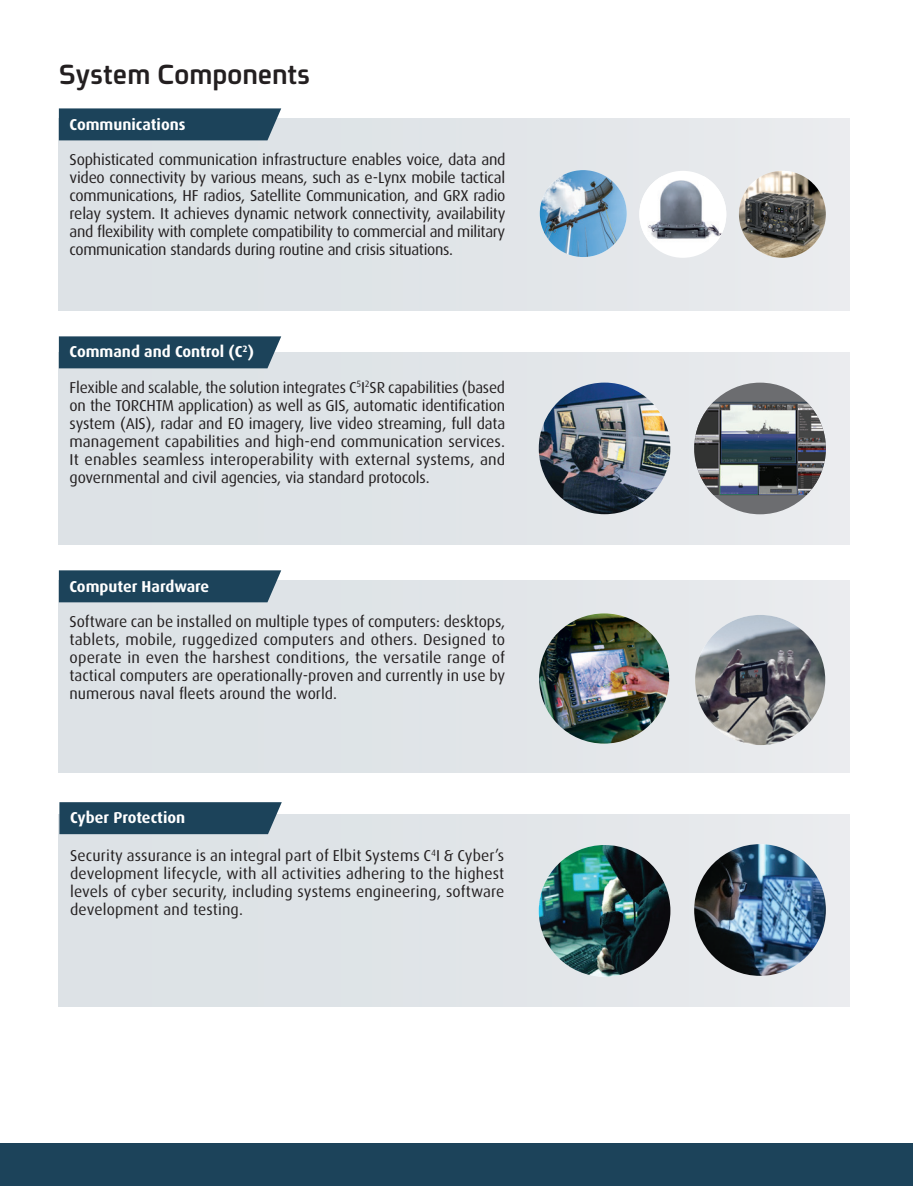
<style>
.page{position:relative;width:913px;height:1186px;background:#fff}
.page>*{position:absolute;margin:0;border:0;box-sizing:border-box;transform-origin:0 0}
.t1{font:700 30px "En Spoiler";color:#231f20}
.t2{font:15.75px/18px "Dax";letter-spacing:-.01em;color:#231f20;text-align:justify}
.t3{font:700 15.75px "Dax";color:#fff}
</style>
<div class="page">
<div style="left:0;top:1144px;width:913px;height:42px;background:#1c435a"></div>
<div style="left:59px;top:352px;width:790px;height:192px;background:#dfe4e7"></div>
<div style="left:59px;top:336px;width:222px;height:32px;background:#1c435a"></div>
<img style="left:539px;top:383px;width:131px;height:131px;border-radius:66px">
<div style="left:694px;top:383px;width:132px;height:131px;background:#6c6d70;border-radius:50%"></div>
<img style="left:694px;top:402px;width:132px;height:93px">
<div style="left:59px;top:580px;width:790px;height:192px;background:#e0e4e7"></div>
<div style="left:59px;top:814px;width:790px;height:192px;background:#dfe4e7"></div>
<div style="left:59px;top:802px;width:223px;height:32px;background:#1c435a"></div>
<svg style="left:59px;top:108px;width:222px;height:11px;background:#264b61"></svg>
<div style="left:59px;top:570px;width:222px;height:32px;background:#1c435a"></div>
<div style="left:59px;top:119px;width:790px;height:191px;background:#e0e4e7"></div>
<img style="left:539px;top:845px;width:131px;height:132px;border-radius:66px">
<img style="left:539px;top:613px;width:130px;height:131px;border-radius:65px">
<img style="left:540px;top:170px;width:87px;height:87px;border-radius:43px">
<img style="left:694px;top:844px;width:132px;height:132px;border-radius:66px">
<img style="left:695px;top:615px;width:130px;height:130px;border-radius:65px">
<div style="left:639px;top:171px;width:87px;height:87px;background:#fff;border-radius:50%"></div>
<img style="left:639px;top:176px;width:87px;height:67px">
<img style="left:739px;top:171px;width:87px;height:87px;border-radius:43px">
<h1 class="t1" style="left:59px;top:52px;width:253px">System Components</h1>
<p class="t3" style="left:70px;top:115px;width:117px">Communications</p>
<p class="t2" style="left:70px;top:150px;width:437px">Sophisticated communication infrastructure enables voice, data and video connectivity by various means, such as e-Lynx mobile tactical communications, HF radios, Satellite Communication, and GRX radio relay system. It achieves dynamic network connectivity, availability and flexibility with complete compatibility to commercial and military communication standards during routine and crisis situations.</p>
<p class="t3" style="left:70px;top:343px;width:186px">Command and Control (C<sup>2</sup>)</p>
<p class="t2" style="left:70px;top:378px;width:437px">Flexible and scalable, the solution integrates C<sup>5</sup>I<sup>2</sup>SR capabilities (based on the TORCHTM application) as well as GIS, automatic identification system (AIS), radar and EO imagery, live video streaming, full data management capabilities and high-end communication services.<br>It enables seamless interoperability with external systems, and governmental and civil agencies, via standard protocols.</p>
<p class="t3" style="left:70px;top:578px;width:141px">Computer Hardware</p>
<p class="t2" style="left:70px;top:613px;width:437px">Software can be installed on multiple types of computers: desktops, tablets, mobile, ruggedized computers and others. Designed to operate in even the harshest conditions, the versatile range of tactical computers are operationally-proven and currently in use by numerous naval fleets around the world.</p>
<p class="t3" style="left:70px;top:809px;width:117px">Cyber Protection</p>
<p class="t2" style="left:70px;top:847px;width:436px">Security assurance is an integral part of Elbit Systems C<sup>4</sup>I &amp; Cyber’s development lifecycle, with all activities adhering to the highest levels of cyber security, including systems engineering, software development and testing.</p>
</div>
